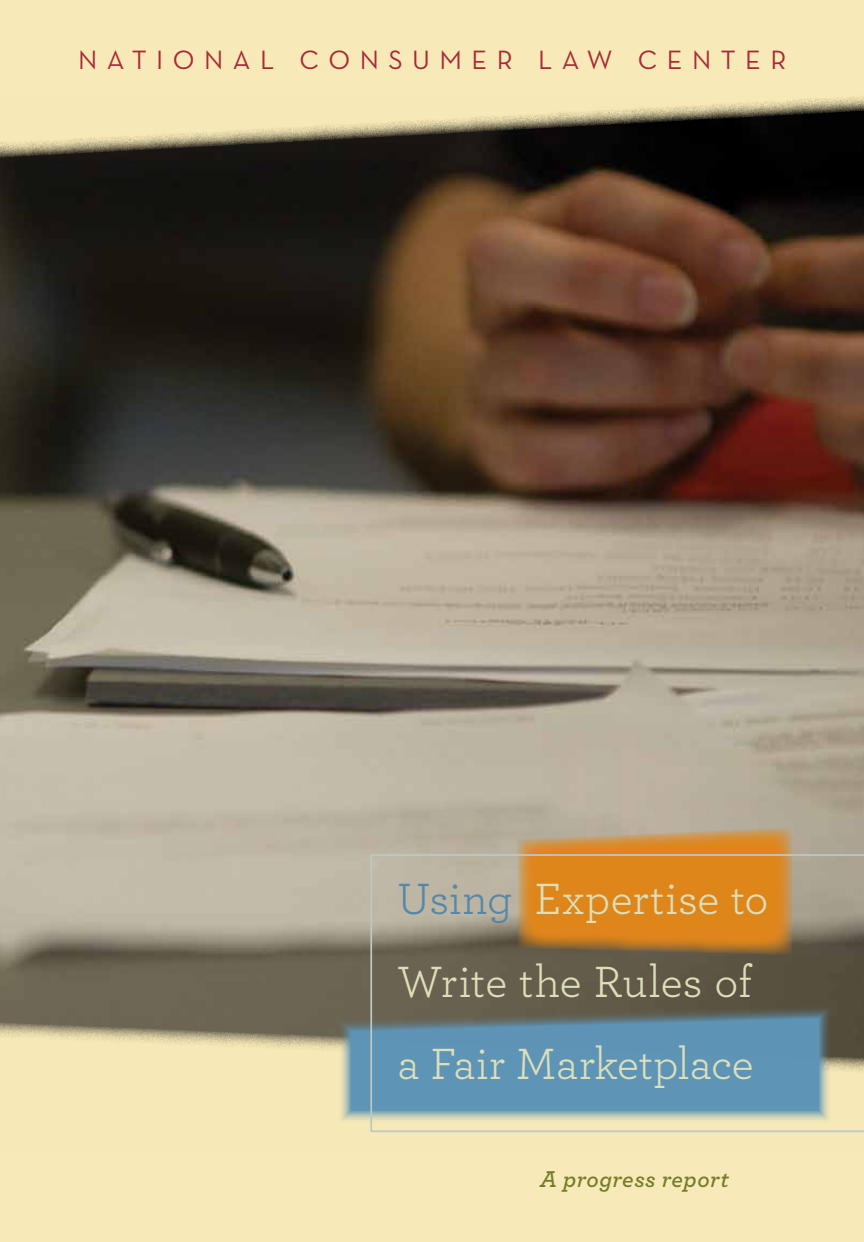
<style>
.page{position:relative;width:864px;height:1242px;background:#fff}
.page>*{position:absolute;margin:0;border:0;box-sizing:border-box;transform-origin:0 0}
.t1{font:45.9px/82.3px "Archer";letter-spacing:-.005em;color:#dcdfba}
.t2{font:27px "Neutraface Text";letter-spacing:.35em;color:#a82936}
.t3{font:italic 600 24px "Archer";letter-spacing:.02em;color:#737c29}
.s1{color:#5687a7}
</style>
<div class="page">
<img style="left:0;top:159px;width:864px;height:863px">
<div style="left:0;top:1022px;width:864px;height:220px;background:#f8eab8"></div>
<svg style="left:0;top:0;width:864px;height:159px;fill:#f8eab8"></svg>
<svg style="left:518px;top:827px;width:274px;height:27px"></svg>
<svg style="left:338px;top:1005px;width:32px;height:119px"></svg>
<svg style="left:370px;top:854px;width:494px;height:278px"></svg>
<p class="t2" style="left:78px;top:43px;width:149px">NATIONA</p>
<p class="t2" style="left:260px;top:43px;width:521px">L CON SUM ER LA W CEN TER</p>
<p class="t1" style="left:398px;top:856px;width:372px"><span class="s1">Using</span> Expertise to<br>Write the Rules of a Fair Marketplace</p>
<p class="t3" style="left:540px;top:1161px;width:190px">A progress report</p>
</div>
